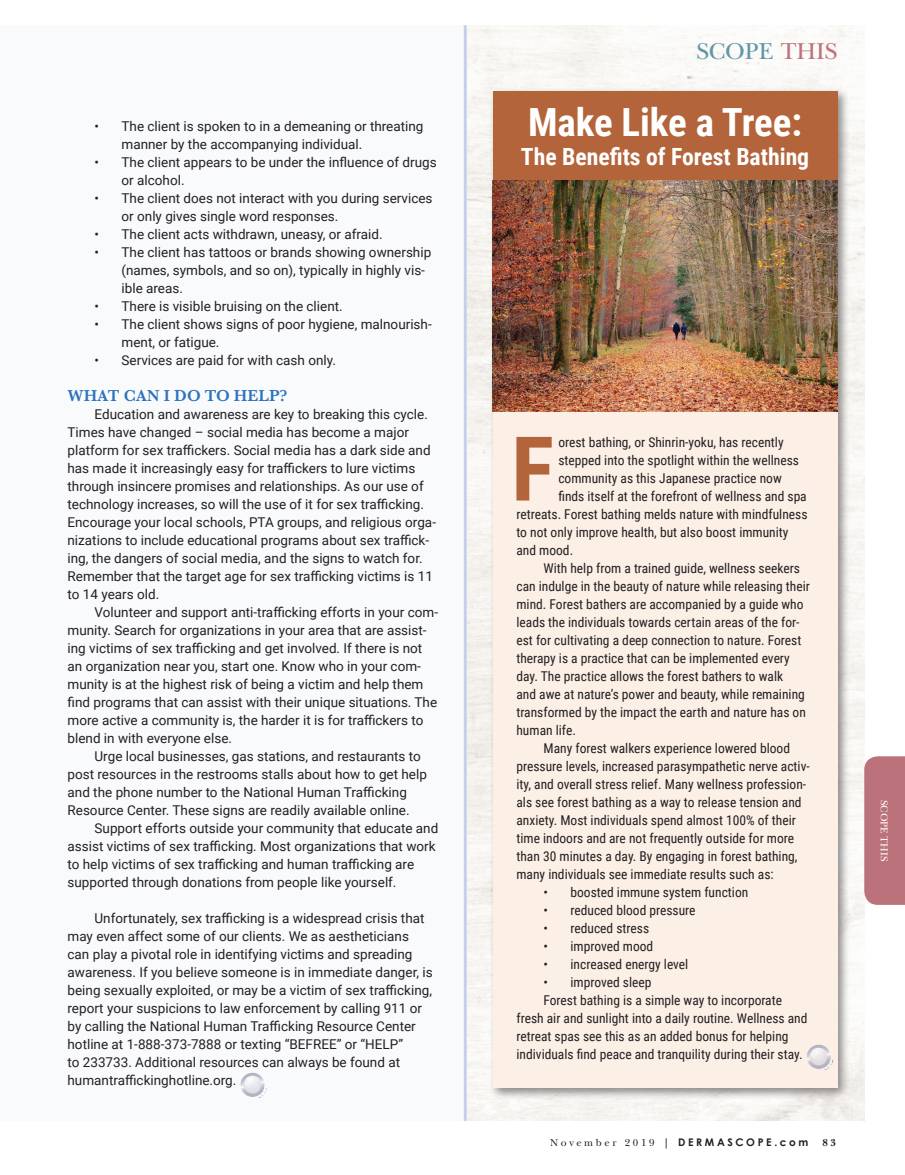
<style>
.page{position:relative;width:905px;height:1175px;background:#fff}
.page>*{position:absolute;margin:0;border:0;box-sizing:border-box;transform-origin:0 0}
.t1{font:700 89.4px "Roboto Condensed";color:#b3643a}
.t2{font:700 38.85px "Roboto Condensed";color:#fff}
.t3{font:24px "New Baskerville Std";color:#5f96a8}
.t4{font:700 23.7px "Roboto Condensed";color:#fff}
.t5{font:600 16.5px "Baskerville";color:#2d74bb}
.t6{font:13.5px/18px "Roboto";color:#231f20}
.t7{font:13.5px/18px "Roboto Condensed";color:#231f20}
.t8{font:700 10.5px "Century Gothic";letter-spacing:.25em;color:#231f20}
.t9{font:10.5px "New Baskerville Std";color:#fff}
.t10{font:700 10.5px "New Baskerville Std";color:#231f20}
.s1{color:#bb727a}
.s2{font-family:"New Baskerville Std";font-weight:400}
.s3{font-family:"Avant Garde";font-weight:400}
</style>
<div class="page">
<img style="left:466px;top:25px;width:398px;height:1095px">
<div style="left:489px;top:88px;width:361px;height:1013px;background:#231f20;opacity:.5"></div>
<div style="left:492px;top:92px;width:345px;height:996px;background:#fbefe6"></div>
<div style="left:492px;top:92px;width:345px;height:88px;background:#b3643a"></div>
<img style="left:492px;top:180px;width:345px;height:231px">
<div style="left:864px;top:756px;width:40px;height:148px;background:#bb727a"></div>
<hr style="left:464px;top:25px;width:2px;height:1095px;background:#c4cfe9">
<svg style="left:241px;top:1072px;width:11px;height:8px"></svg>
<svg style="left:808px;top:1044px;width:10px;height:8px"></svg>
<p class="t6" style="left:122px;top:116px;width:303px;text-indent:-27px">• The client is spoken to in a demeaning or threating manner by the accompanying individual.</p>
<p class="t6" style="left:122px;top:152px;width:317px;text-indent:-27px">• The client appears to be under the influence of drugs or alcohol.</p>
<p class="t6" style="left:122px;top:188px;width:312px;text-indent:-27px">• The client does not interact with you during services or only gives single word responses.</p>
<p class="t6" style="left:94px;top:224px;width:289px">• The client acts withdrawn, uneasy, or afraid.</p>
<p class="t6" style="left:122px;top:242px;width:311px;text-indent:-27px">• The client has tattoos or brands showing ownership (names, symbols, and so on), typically in highly vis&shy;ible areas.</p>
<p class="t6" style="left:94px;top:296px;width:250px">• There is visible bruising on the client.</p>
<p class="t6" style="left:122px;top:314px;width:312px;text-indent:-27px">• The client shows signs of poor hygiene, malnourish&shy;ment, or fatigue.</p>
<p class="t6" style="left:94px;top:350px;width:243px">• Services are paid for with cash only.</p>
<p class="t5" style="left:68px;top:384px;width:221px">WHAT CAN I DO TO HELP?</p>
<p class="t6" style="left:68px;top:404px;width:370px;text-indent:27px">Education and awareness are key to breaking this cycle.<br>Times have changed – social media has become a major platform for sex traffickers. Social media has a dark side and has made it increasingly easy for traffickers to lure victims through insincere promises and relationships. As our use of technology increases, so will the use of it for sex trafficking.<br>Encourage your local schools, PTA groups, and religious orga&shy;nizations to include educational programs about sex traffick&shy;ing, the dangers of social media, and the signs to watch for.<br>Remember that the target age for sex trafficking victims is 11 to 14 years old.</p>
<p class="t6" style="left:68px;top:602px;width:372px;text-indent:27px">Volunteer and support anti-trafficking efforts in your com&shy;munity. Search for organizations in your area that are assist&shy;ing victims of sex trafficking and get involved. If there is not an organization near you, start one. Know who in your com&shy;munity is at the highest risk of being a victim and help them find programs that can assist with their unique situations. The more active a community is, the harder it is for traffickers to blend in with everyone else.</p>
<p class="t6" style="left:68px;top:746px;width:361px;text-indent:27px">Urge local businesses, gas stations, and restaurants to post resources in the restrooms stalls about how to get help and the phone number to the National Human Trafficking Resource Center. These signs are readily available online.</p>
<p class="t6" style="left:68px;top:818px;width:372px;text-indent:27px">Support efforts outside your community that educate and assist victims of sex trafficking. Most organizations that work to help victims of sex trafficking and human trafficking are supported through donations from people like yourself.</p>
<p class="t6" style="left:68px;top:908px;width:366px;text-indent:27px">Unfortunately, sex trafficking is a widespread crisis that may even affect some of our clients. We as aestheticians can play a pivotal role in identifying victims and spreading awareness. If you believe someone is in immediate danger, is being sexually exploited, or may be a victim of sex trafficking, report your suspicions to law enforcement by calling 911 or by calling the National Human Trafficking Resource Center hotline at 1-888-373-7888 or texting “BEFREE” or “HELP”<br>to 233733. Additional resources can always be found at humantraffickinghotline.org.</p>
<p class="t3" style="left:696px;top:37px;width:142px">SCOPE <span class="s1">THIS</span></p>
<p class="t2" style="left:528px;top:95px;width:276px">Make Like a Tree:</p>
<p class="t4" style="left:521px;top:140px;width:290px">The Benefits of Forest Bathing</p>
<p class="t1" style="left:511px;top:406px;width:44px">F</p>
<p class="t7" style="left:558px;top:432px;width:227px">orest bathing, or Shinrin-yoku, has recently</p>
<p class="t7" style="left:558px;top:450px;width:242px">stepped into the spotlight within the wellness</p>
<p class="t7" style="left:558px;top:468px;width:225px">community as this Japanese practice now</p>
<p class="t7" style="left:558px;top:486px;width:250px">finds itself at the forefront of wellness and spa</p>
<p class="t7" style="left:516px;top:504px;width:292px">retreats. Forest bathing melds nature with mindfulness</p>
<p class="t7" style="left:516px;top:522px;width:273px">to not only improve health, but also boost immunity</p>
<p class="t7" style="left:516px;top:540px;width:58px">and mood.</p>
<p class="t7" style="left:516px;top:558px;width:295px;text-indent:27px">With help from a trained guide, wellness seekers can indulge in the beauty of nature while releasing their mind. Forest bathers are accompanied by a guide who leads the individuals towards certain areas of the for&shy;est for cultivating a deep connection to nature. Forest therapy is a practice that can be implemented every day. The practice allows the forest bathers to walk<br>and awe at nature’s power and beauty, while remaining transformed by the impact the earth and nature has on human life.</p>
<p class="t7" style="left:516px;top:738px;width:295px;text-indent:27px">Many forest walkers experience lowered blood pressure levels, increased parasympathetic nerve activ&shy;ity, and overall stress relief. Many wellness profession&shy;als see forest bathing as a way to release tension and anxiety. Most individuals spend almost 100% of their time indoors and are not frequently outside for more than 30 minutes a day. By engaging in forest bathing, many individuals see immediate results such as:</p>
<p class="t7" style="left:543px;top:882px;width:206px">• boosted immune system function</p>
<p class="t7" style="left:543px;top:900px;width:154px">• reduced blood pressure</p>
<p class="t7" style="left:543px;top:918px;width:107px">• reduced stress</p>
<p class="t7" style="left:543px;top:936px;width:111px">• improved mood</p>
<p class="t7" style="left:543px;top:954px;width:146px">• increased energy level</p>
<p class="t7" style="left:543px;top:972px;width:109px">• improved sleep</p>
<p class="t7" style="left:516px;top:990px;width:292px;text-indent:27px">Forest bathing is a simple way to incorporate fresh air and sunlight into a daily routine. Wellness and retreat spas see this as an added bonus for helping individuals find peace and tranquility during their stay.</p>
<p class="t8" style="left:550px;top:1135px;width:260px"><span class="s2">November 2019</span> <span class="s3">|</span> DERMASCOPE.com</p>
<p class="t10" style="left:822px;top:1136px;width:15px">83</p>
<p class="t9" style="left:890px;top:800px;width:63px;rotate:90deg">SCOPE THIS</p>
</div>
